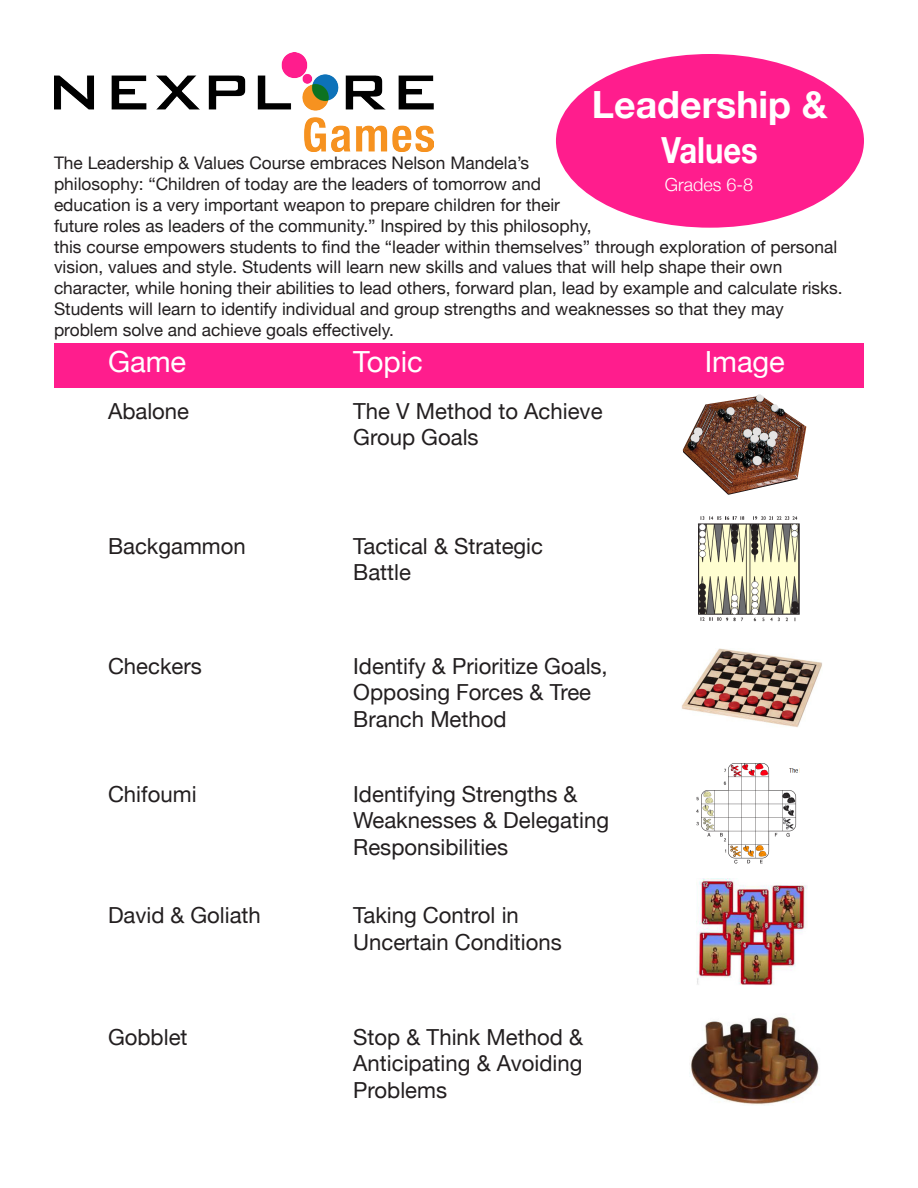
<style>
.page{position:relative;width:918px;height:1188px;background:#fff}
.page>*{position:absolute;margin:0;border:0;box-sizing:border-box;transform-origin:0 0}
.t1{font:700 37.5px "Helvetica Neue";color:#fff}
.t2{font:700 36px "Helvetica Neue";color:#fff;scale:.86 1}
.t3{font:29.1px "Helvetica Neue";color:#fff}
.t4{font:22.2px/26.5px "Helvetica Neue";color:#231f20}
.t5{font:300 18px "Helvetica Neue";color:#fff}
.t6{font:17.4px/20.9px "Helvetica Neue";color:#231f20}
</style>
<div class="page">
<img style="left:54px;top:52px;width:379px;height:100px">
<div style="left:54px;top:343px;width:810px;height:44px;background:#ff1d8d"></div>
<img style="left:683px;top:395px;width:123px;height:100px">
<div style="left:556px;top:54px;width:308px;height:174px;background:#ff1d8d;border-radius:50%"></div>
<img style="left:696px;top:763px;width:102px;height:101px">
<img style="left:698px;top:516px;width:102px;height:106px">
<img style="left:682px;top:649px;width:140px;height:78px">
<img style="left:697px;top:879px;width:110px;height:106px">
<img style="left:690px;top:1016px;width:129px;height:89px">
<p class="t1" style="left:592px;top:75px;width:237px">Leadership &amp;</p>
<p class="t2" style="left:662px;top:122px;width:113px">Values</p>
<p class="t5" style="left:665px;top:170px;width:90px">Grades 6-8</p>
<p class="t6" style="left:54px;top:154px;width:489px">The Leadership &amp; Values Course embraces Nelson Mandela’s philosophy: “Children of today are the leaders of tomorrow and</p>
<p class="t6" style="left:54px;top:195px;width:508px">education is a very important weapon to prepare children for their</p>
<p class="t6" style="left:54px;top:216px;width:539px">future roles as leaders of the community.” Inspired by this philosophy,</p>
<p class="t6" style="left:54px;top:237px;width:785px">this course empowers students to find the “leader within themselves” through exploration of personal vision, values and style. Students will learn new skills and values that will help shape their own</p>
<p class="t6" style="left:54px;top:279px;width:790px">character, while honing their abilities to lead others, forward plan, lead by example and calculate risks.<br>Students will learn to identify individual and group strengths and weaknesses so that they may</p>
<p class="t6" style="left:54px;top:320px;width:341px">problem solve and achieve goals effectively.</p>
<p class="t3" style="left:108px;top:341px;width:80px">Game</p>
<p class="t3" style="left:353px;top:341px;width:71px">Topic</p>
<p class="t3" style="left:705px;top:340px;width:82px">Image</p>
<p class="t4" style="left:108px;top:399px;width:83px">Abalone</p>
<p class="t4" style="left:353px;top:399px;width:251px">The V Method to Achieve<br>Group Goals</p>
<p class="t4" style="left:108px;top:534px;width:139px">Backgammon</p>
<p class="t4" style="left:353px;top:534px;width:191px">Tactical &amp; Strategic<br>Battle</p>
<p class="t4" style="left:108px;top:654px;width:95px">Checkers</p>
<p class="t4" style="left:353px;top:654px;width:256px">Identify &amp; Prioritize Goals,<br>Opposing Forces &amp; Tree<br>Branch Method</p>
<p class="t4" style="left:108px;top:782px;width:90px">Chifoumi</p>
<p class="t4" style="left:353px;top:782px;width:257px">Identifying Strengths &amp;<br>Weaknesses &amp; Delegating</p>
<p class="t4" style="left:353px;top:835px;width:156px">Responsibilities</p>
<p class="t4" style="left:108px;top:903px;width:154px">David &amp; Goliath</p>
<p class="t4" style="left:353px;top:903px;width:167px">Taking Control in</p>
<p class="t4" style="left:353px;top:930px;width:210px">Uncertain Conditions</p>
<p class="t4" style="left:108px;top:1025px;width:81px">Gobblet</p>
<p class="t4" style="left:353px;top:1025px;width:231px;text-align:justify">Stop &amp; Think Method &amp; Anticipating &amp; Avoiding Problems</p>
</div>
